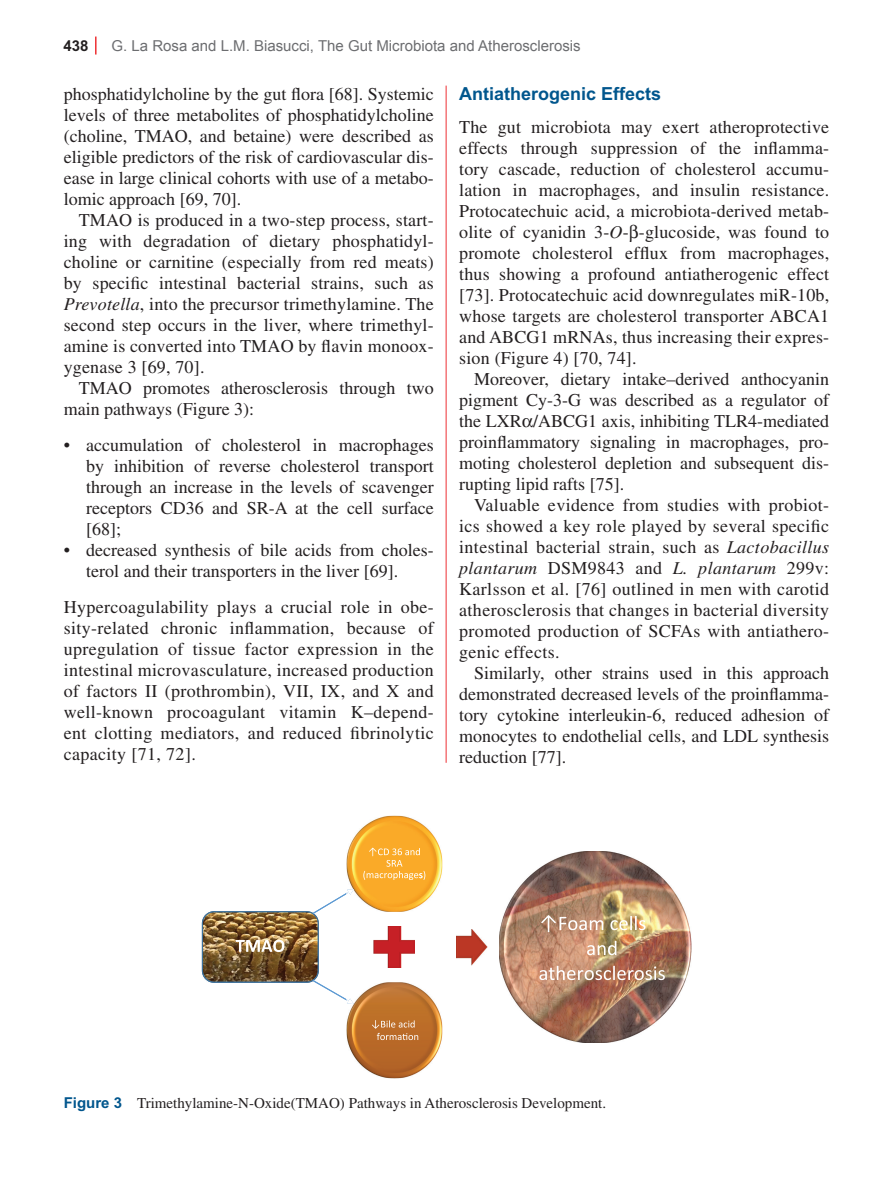
<style>
.page{position:relative;width:893px;height:1191px;background:#fff}
.page>*{position:absolute;margin:0;border:0;box-sizing:border-box;transform-origin:0 0}
.t1{font:18px/21px "Times";color:#231f20;text-align:justify}
.t2{font:700 18px "Arial";color:#01568d}
.t3{font:15px "Times";color:#231f20}
.t4{font:15px "Arial";color:#6c6d70}
.t5{font:700 15px "Arial";color:#231f20}
.s1{font-style:italic}
.s2{font-family:"Arial";font-weight:700;color:#01568d}
</style>
<div class="page">
<svg style="left:95px;top:37px;width:2px;height:18px"></svg>
<hr style="left:446px;top:86px;width:1px;height:677px;background:#ee3034">
<img style="left:374px;top:926px;width:41px;height:42px">
<img style="left:346px;top:815px;width:97px;height:97px">
<img style="left:346px;top:982px;width:97px;height:96px">
<img style="left:456px;top:929px;width:31px;height:36px">
<img style="left:499px;top:851px;width:192px;height:192px">
<img style="left:202px;top:889px;width:152px;height:115px">
<svg style="left:372px;top:1020px;width:46px;height:20px"></svg>
<svg style="left:363px;top:847px;width:62px;height:33px;background:#fab543"></svg>
<svg style="left:541px;top:915px;width:62px;height:17px"></svg>
<svg style="left:610px;top:916px;width:35px;height:14px"></svg>
<svg style="left:587px;top:941px;width:29px;height:14px"></svg>
<svg style="left:539px;top:965px;width:126px;height:15px;background:#c69e89"></svg>
<p class="t5" style="left:63px;top:37px;width:27px">438</p>
<p class="t4" style="left:112px;top:36px;width:471px">G. La Rosa and L.M. Biasucci, The Gut Microbiota and Atherosclerosis</p>
<p class="t1" style="left:64px;top:83px;width:371px">phosphatidylcholine by the gut flora [68]. Systemic levels of three metabolites of phosphatidylcholine (choline, TMAO, and betaine) were described as eligible predictors of the risk of cardiovascular dis&shy;ease in large clinical cohorts with use of a metabo&shy;lomic approach [69, 70].</p>
<p class="t1" style="left:64px;top:209px;width:371px;text-indent:15px">TMAO is produced in a two-step process, start&shy;ing with degradation of dietary phosphatidyl&shy;choline or carnitine (especially from red meats) by specific intestinal bacterial strains, such as <span class="s1">Prevotella</span>, into the precursor trimethylamine. The second step occurs in the liver, where trimethyl&shy;amine is converted into TMAO by flavin monoox&shy;ygenase 3 [69, 70].</p>
<p class="t1" style="left:64px;top:377px;width:371px;text-indent:15px">TMAO promotes atherosclerosis through two main pathways (Figure 3):</p>
<p class="t1" style="left:86px;top:434px;width:349px;text-indent:-22px">• accumulation of cholesterol in macrophages by inhibition of reverse cholesterol transport through an increase in the levels of scavenger receptors CD36 and SR-A at the cell surface [68];</p>
<p class="t1" style="left:86px;top:539px;width:349px;text-indent:-22px">• decreased synthesis of bile acids from choles&shy;terol and their transporters in the liver [69].</p>
<p class="t1" style="left:64px;top:596px;width:371px">Hypercoagulability plays a crucial role in obe&shy;sity-related chronic inflammation, because of upregulation of tissue factor expression in the intestinal microvasculature, increased production of factors II (prothrombin), VII, IX, and X and well-known procoagulant vitamin K–depend&shy;ent clotting mediators, and reduced fibrinolytic capacity [71, 72].</p>
<p class="t2" style="left:459px;top:84px;width:204px">Antiatherogenic Effects</p>
<p class="t1" style="left:459px;top:116px;width:371px">The gut microbiota may exert atheroprotective effects through suppression of the inflamma&shy;tory cascade, reduction of cholesterol accumu&shy;lation in macrophages, and insulin resistance.<br>Protocatechuic acid, a microbiota-derived metab&shy;olite of cyanidin 3-<span class="s1">O</span>- -glucoside, was found to promote cholesterol efflux from macrophages, thus showing a profound antiatherogenic effect [73]. Protocatechuic acid downregulates miR-10b, whose targets are cholesterol transporter ABCA1 and ABCG1 mRNAs, thus increasing their expres&shy;sion (Figure 4) [70, 74].</p>
<p class="t1" style="left:459px;top:368px;width:371px;text-indent:15px">Moreover, dietary intake–derived anthocyanin pigment Cy-3-G was described as a regulator of the LXR /ABCG1 axis, inhibiting TLR4-mediated proinflammatory signaling in macrophages, pro&shy;moting cholesterol depletion and subsequent dis&shy;rupting lipid rafts [75].</p>
<p class="t1" style="left:459px;top:494px;width:371px;text-indent:15px">Valuable evidence from studies with probiot&shy;ics showed a key role played by several specific intestinal bacterial strain, such as <span class="s1">Lactobacillus plantarum</span> DSM9843 and <span class="s1">L. plantarum</span> 299v:<br>Karlsson et al. [76] outlined in men with carotid atherosclerosis that changes in bacterial diversity promoted production of SCFAs with antiathero&shy;genic effects.</p>
<p class="t1" style="left:459px;top:662px;width:371px;text-indent:15px">Similarly, other strains used in this approach demonstrated decreased levels of the proinflamma&shy;tory cytokine interleukin-6, reduced adhesion of monocytes to endothelial cells, and LDL synthesis reduction [77].</p>
<p class="t3" style="left:64px;top:1095px;width:544px"><span class="s2">Figure 3</span> Trimethylamine-N-Oxide(TMAO) Pathways in Atherosclerosis Development.</p>
</div>
